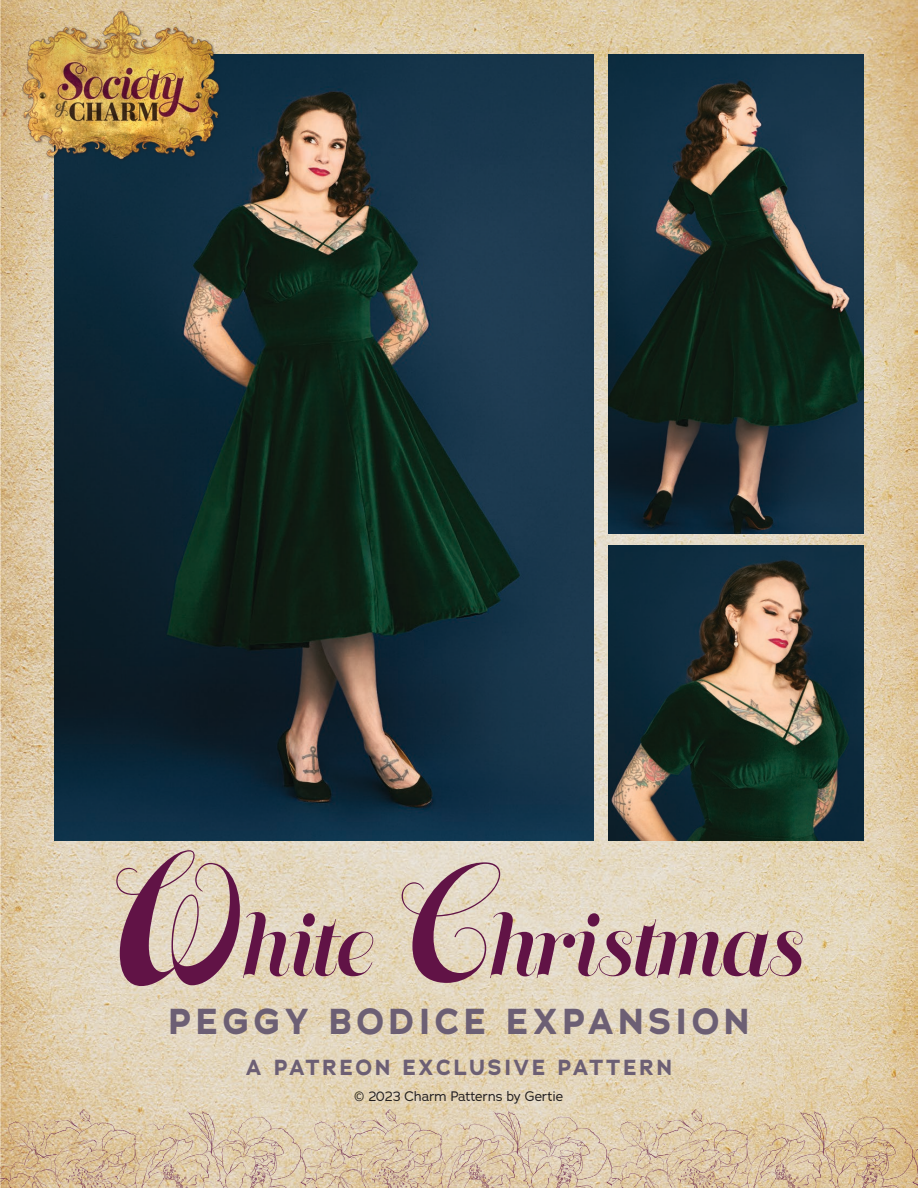
<style>
.page{position:relative;width:918px;height:1188px;background:#fff}
.page>*{position:absolute;margin:0;border:0;box-sizing:border-box;transform-origin:0 0}
.Body{font:81px "Memoriam Pro Headline";color:#611346}
.Section_subhead{font:700 36px "Adrianna";letter-spacing:.13em;color:#6c5f74}
.Section_subhead-2{font:700 21.75px "Adrianna";letter-spacing:.13em;color:#6c5f74}
.Sidebar{font:13.5px "Adrianna";color:#231f20}
.s1{font-size:132px}
</style>
<div class="page">
<img style="left:0;top:0;width:918px;height:1110px">
<img style="left:0;top:1110px;width:918px;height:78px">
<img style="left:54px;top:54px;width:540px;height:787px">
<img style="left:609px;top:54px;width:255px;height:479px">
<img style="left:609px;top:545px;width:255px;height:296px">
<img style="left:20px;top:4px;width:202px;height:159px">
<p class="Body" style="left:115px;top:897px;width:690px"><span class="s1">W</span>hite <span class="s1">C</span>hristmas</p>
<p class="Section_subhead" style="left:169px;top:997px;width:582px">PEGGY BODICE EXPANSION</p>
<p class="Section_subhead-2" style="left:246px;top:1053px;width:428px">A PATREON EXCLUSIVE PATTERN</p>
<p class="Sidebar" style="left:355px;top:1087px;width:210px">© 2023 Charm Patterns by Gertie</p>
</div>
